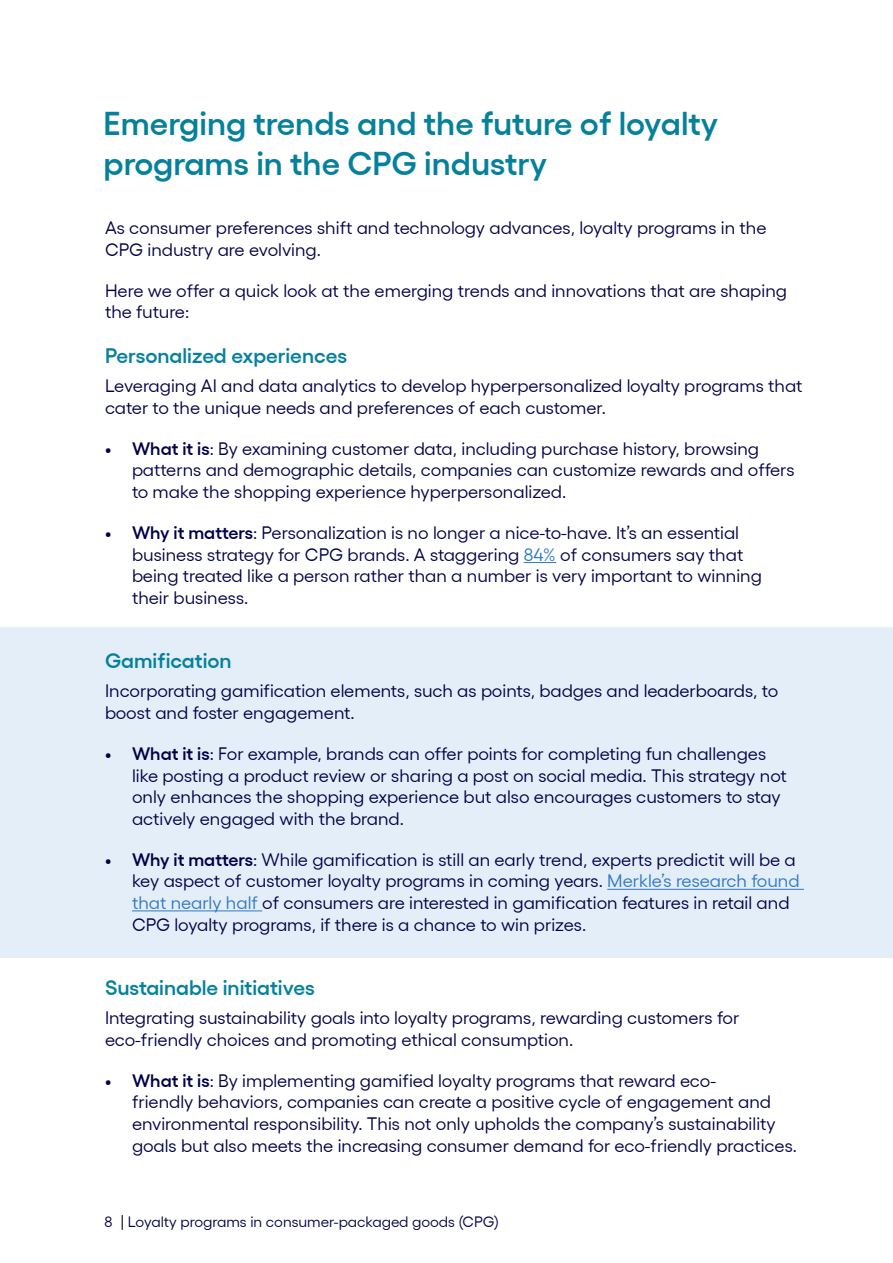
<style>
.page{position:relative;width:893px;height:1263px;background:#fff}
.page>*{position:absolute;margin:0;border:0;box-sizing:border-box;transform-origin:0 0}
.t1{font:600 33px/39.6px "Gellix";color:#05819b}
.t2{font:600 21px "Gellix";color:#05819b}
.t3{font:18px/21.6px "Gellix";color:#000048}
.t4{font:15px "Gellix";color:#000048}
.s1{font-weight:600}
.s2{color:#2f78c4}
</style>
<div class="page">
<div style="left:0;top:627px;width:893px;height:330px;background:#e4eef8"></div>
<hr style="left:524px;top:562px;width:32px;height:1px;background:#2f78c4">
<hr style="left:607px;top:889px;width:197px;height:1px;background:#2f78c4">
<hr style="left:132px;top:910px;width:130px;height:1px;background:#2f78c4">
<h1 class="t1" style="left:104px;top:100px;width:616px">Emerging trends and the future of loyalty programs in the CPG industry</h1>
<p class="t3" style="left:105px;top:215px;width:663px">As consumer preferences shift and technology advances, loyalty programs in the<br>CPG industry are evolving.</p>
<p class="t3" style="left:105px;top:278px;width:684px">Here we offer a quick look at the emerging trends and innovations that are shaping the future:</p>
<p class="t2" style="left:105px;top:339px;width:244px">Personalized experiences</p>
<p class="t3" style="left:105px;top:373px;width:699px">Leveraging AI and data analytics to develop hyperpersonalized loyalty programs that cater to the unique needs and preferences of each customer.</p>
<p class="t3" style="left:132px;top:436px;width:664px;text-indent:-27px"><span class="s1">• What it is</span>: By examining customer data, including purchase history, browsing patterns and demographic details, companies can customize rewards and offers to make the shopping experience hyperpersonalized.</p>
<p class="t3" style="left:132px;top:520px;width:631px;text-indent:-27px"><span class="s1">• Why it matters</span>: Personalization is no longer a nice-to-have. It’s an essential business strategy for CPG brands. A staggering <span class="s2">84%</span> of consumers say that being treated like a person rather than a number is very important to winning their business.</p>
<p class="t2" style="left:105px;top:644px;width:128px">Gamification</p>
<p class="t3" style="left:105px;top:678px;width:675px">Incorporating gamification elements, such as points, badges and leaderboards, to boost and foster engagement.</p>
<p class="t3" style="left:132px;top:741px;width:656px;text-indent:-27px"><span class="s1">• What it is</span>: For example, brands can offer points for completing fun challenges like posting a product review or sharing a post on social media. This strategy not only enhances the shopping experience but also encourages customers to stay actively engaged with the brand.</p>
<p class="t3" style="left:132px;top:847px;width:669px;text-indent:-27px"><span class="s1">• Why it matters</span>: While gamification is still an early trend, experts predictit will be a key aspect of customer loyalty programs in coming years. <span class="s2">Merkle’s research found that nearly half</span> of consumers are interested in gamification features in retail and CPG loyalty programs, if there is a chance to win prizes.</p>
<p class="t2" style="left:105px;top:971px;width:211px">Sustainable initiatives</p>
<p class="t3" style="left:105px;top:1005px;width:636px">Integrating sustainability goals into loyalty programs, rewarding customers for eco-friendly choices and promoting ethical consumption.</p>
<p class="t3" style="left:132px;top:1068px;width:667px;text-indent:-27px"><span class="s1">• What it is</span>: By implementing gamified loyalty programs that reward eco-<br>friendly behaviors, companies can create a positive cycle of engagement and environmental responsibility. This not only upholds the company’s sustainability goals but also meets the increasing consumer demand for eco-friendly practices.</p>
<p class="t4" style="left:104px;top:1210px;width:396px">8 | Loyalty programs in consumer-packaged goods (CPG)</p>
</div>
